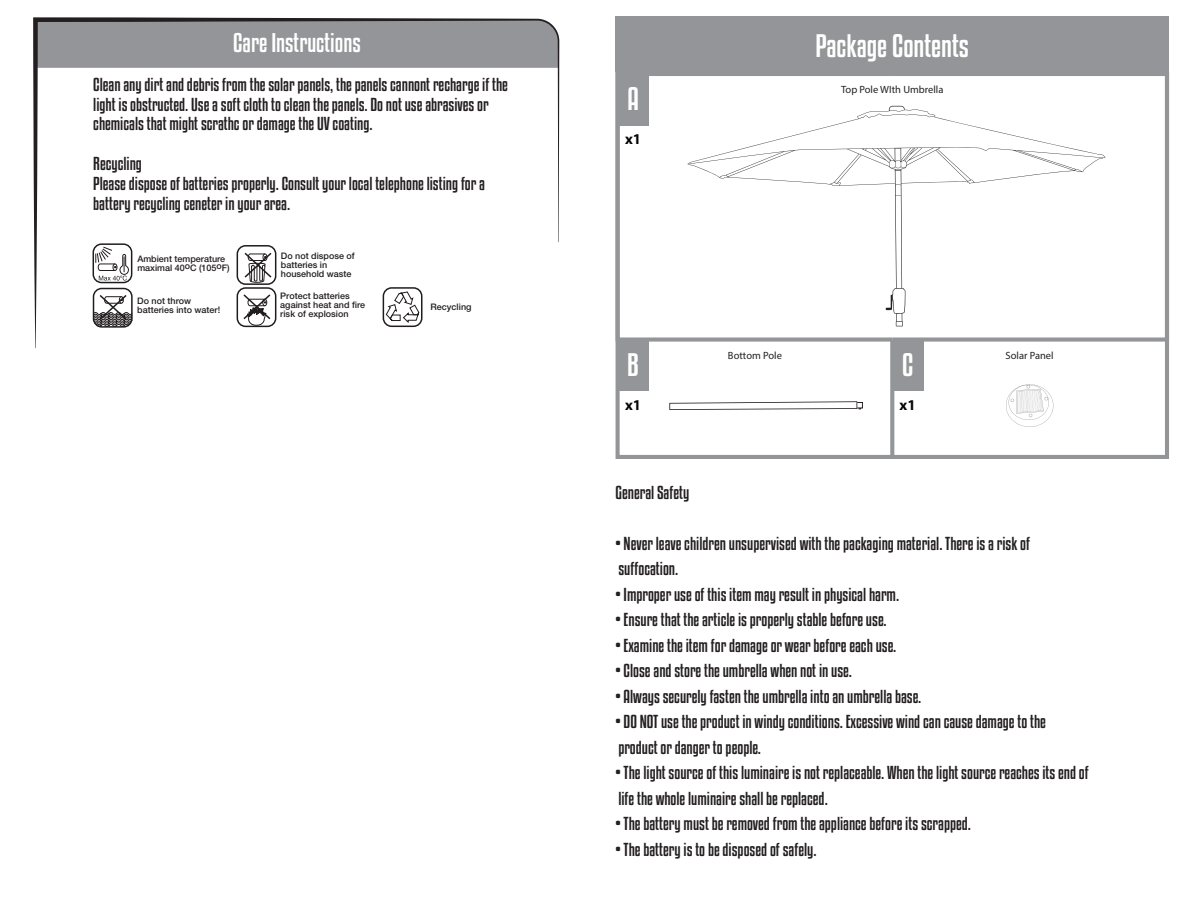
<style>
.page{position:relative;width:1188px;height:918px;background:#fff}
.page>*{position:absolute;margin:0;border:0;box-sizing:border-box;transform-origin:0 0}
.t1{font:28.65px "Kenyan Coffee Rg";color:#fff}
.t2{font:23.85px "Kenyan Coffee Rg";color:#fff}
.t3{font:16.5px/19.8px "Kenyan Coffee Rg";color:#231f20}
.t4{font:700 15px "Myriad Pro";color:#050504}
.t5{font:10.5px "Myriad Pro";color:#231f20}
.t6{font:500 9px/8.9px "Helvetica Neue LT Std";color:#211d1e}
</style>
<div class="page">
<div style="left:616px;top:16px;width:553px;height:56px;background:#939598"></div>
<svg style="left:616px;top:105px;width:553px;height:354px"></svg>
<svg style="left:33px;top:17px;width:526px;height:331px"></svg>
<div style="left:618px;top:75px;width:31px;height:51px;background:#939598"></div>
<div style="left:618px;top:340px;width:31px;height:51px;background:#939598"></div>
<div style="left:892px;top:340px;width:31px;height:51px;background:#939598"></div>
<div style="left:383px;top:287px;width:40px;height:40px;border:2px solid #211d1e;border-radius:8px"></div>
<svg style="left:386px;top:175px;width:75px;height:148px"></svg>
<div style="left:93px;top:243px;width:39px;height:40px;border:2px solid #211d1e;border-radius:8px"></div>
<svg style="left:95px;top:246px;width:34px;height:35px"></svg>
<div style="left:237px;top:287px;width:39px;height:40px;border:2px solid #211d1e;border-radius:8px"></div>
<svg style="left:242px;top:293px;width:30px;height:33px"></svg>
<div style="left:237px;top:245px;width:39px;height:40px;border:2px solid #211d1e;border-radius:8px"></div>
<svg style="left:243px;top:245px;width:30px;height:38px"></svg>
<div style="left:93px;top:288px;width:40px;height:40px;border:2px solid #211d1e;border-radius:8px"></div>
<svg style="left:93px;top:293px;width:40px;height:36px"></svg>
<div style="left:616px;top:72px;width:278px;height:270px;border:4px solid #939598"></div>
<div style="left:890px;top:72px;width:279px;height:270px;border:4px solid #939598"></div>
<svg style="left:890px;top:340px;width:4px;height:117px"></svg>
<svg style="left:688px;top:106px;width:417px;height:220px"></svg>
<svg style="left:1006px;top:384px;width:47px;height:43px"></svg>
<svg style="left:669px;top:401px;width:194px;height:9px"></svg>
<h2 class="t2" style="left:233px;top:26px;width:129px">Care Instructions</h2>
<p class="t3" style="left:93px;top:74px;width:416px">Clean any dirt and debris from the solar panels, the panels cannont recharge if the light is obstructed. Use a soft cloth to clean the panels. Do not use abrasives or chemicals that might scrathc or damage the UV coating.</p>
<p class="t3" style="left:93px;top:153px;width:393px">Recycling<br>Please dispose of batteries properly. Consult your local telephone listing for a battery recycling ceneter in your area.</p>
<p class="t6" style="left:137px;top:254px;width:94px">Ambient temperature maximal 40oC (105oF)</p>
<p class="t6" style="left:137px;top:297px;width:84px">Do not throw batteries into water!</p>
<p class="t6" style="left:281px;top:252px;width:75px">Do not dispose of batteries in household waste</p>
<p class="t6" style="left:280px;top:292px;width:86px">Protect batteries against heat and fire risk of explosion</p>
<p class="t6" style="left:431px;top:302px;width:42px">Recycling</p>
<h1 class="t1" style="left:816px;top:27px;width:155px">Package Contents</h1>
<h1 class="t1" style="left:627px;top:80px;width:13px">A</h1>
<p class="t5" style="left:841px;top:83px;width:104px">Top Pole WIth Umbrella</p>
<p class="t4" style="left:625px;top:130px;width:18px">x1</p>
<h1 class="t1" style="left:627px;top:345px;width:13px">B</h1>
<p class="t5" style="left:728px;top:349px;width:55px">Bottom Pole</p>
<p class="t4" style="left:625px;top:395px;width:18px">x1</p>
<h1 class="t1" style="left:902px;top:345px;width:13px">C</h1>
<p class="t5" style="left:1006px;top:349px;width:50px">Solar Panel</p>
<p class="t4" style="left:900px;top:395px;width:18px">x1</p>
<p class="t3" style="left:616px;top:482px;width:75px">General Safety</p>
<p class="t3" style="left:616px;top:530px;width:416px;line-height:25.5px">• Never leave children unsupervised with the packaging material. There is a risk of suffocation.</p>
<p class="t3" style="left:616px;top:584px;width:285px">• Improper use of this item may result in physical harm.</p>
<p class="t3" style="left:616px;top:609px;width:273px">• Ensure that the article is properly stable before use.</p>
<p class="t3" style="left:616px;top:635px;width:282px">• Examine the item for damage or wear before each use.</p>
<p class="t3" style="left:616px;top:660px;width:238px">• Close and store the umbrella when not in use.</p>
<p class="t3" style="left:616px;top:686px;width:307px">• Always securely fasten the umbrella into an umbrella base.</p>
<p class="t3" style="left:616px;top:708px;width:432px;line-height:25.5px">• DO NOT use the product in windy conditions. Excessive wind can cause damage to the product or danger to people.</p>
<p class="t3" style="left:616px;top:759px;width:475px;line-height:25.5px">• The light source of this luminaire is not replaceable. When the light source reaches its end of life the whole luminaire shall be replaced.</p>
<p class="t3" style="left:616px;top:813px;width:357px">• The battery must be removed from the appliance before its scrapped.</p>
<p class="t3" style="left:616px;top:839px;width:203px">• The battery is to be disposed of safely.</p>
</div>
